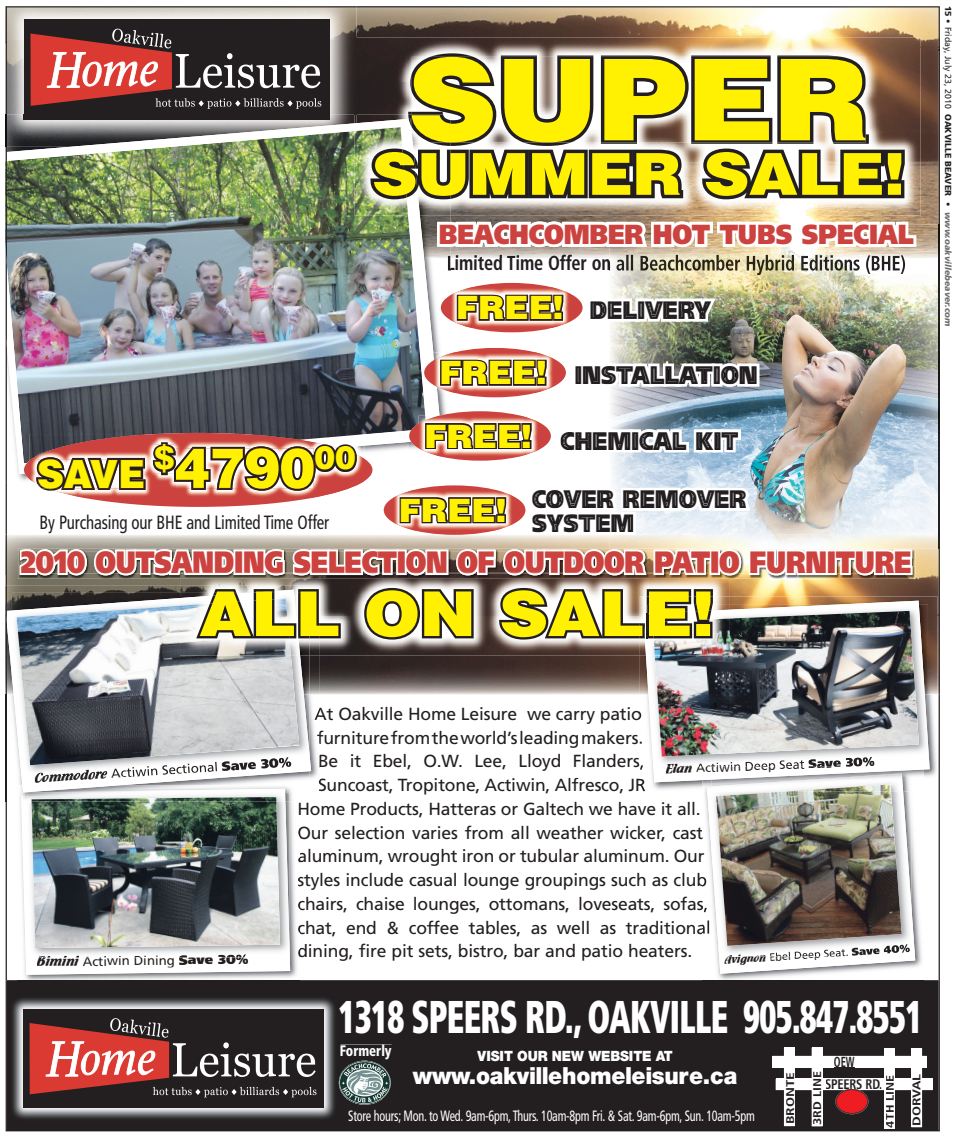
<style>
.page{position:relative;width:958px;height:1140px;background:#fff}
.page>*{position:absolute;margin:0;border:0;box-sizing:border-box;transform-origin:0 0}
.t1{font:113px "Helvetica Black+NIGNCD";letter-spacing:-.01em;color:#fff101;scale:1.09 1}
.t2{font:61.88px "Helvetica Black+NIGNCD";letter-spacing:-.01em;color:#fff101;scale:1.09 1}
.t3{font:57.88px "Helvetica Black+NIGNCD";letter-spacing:-.01em;color:#fff101;scale:1.09 1}
.t4{font:55.38px "Helvetica Black+NIGNCD";color:#fff101;scale:.96 1}
.t5{font:45.88px "Frutiger Extra Black Cn+ADLXLF";letter-spacing:-.02em;color:#fff;scale:.71 1}
.t6{font:38.88px "Helvetica Black+NIGNCD";color:#fff101;scale:.96 1}
.t7{font:32.12px/63.4px "Helvetica Black+NIGNCD";letter-spacing:-.01em;color:#fff101;text-align:center;scale:1.06 1}
.t8{font:30.88px "Frutiger Ultra Black+FMGTGI";letter-spacing:-.01em;color:#cc423f;scale:.82 1}
.t9{font:27.5px "Frutiger Ultra Black+FMGTGI";letter-spacing:-.01em;color:#cc423f;scale:.88 1}
.t10{font:25.38px/24.2px "Frutiger Ultra Black+FMGTGI";letter-spacing:-.01em;color:#231f20;scale:.88 1}
.t11{font:23.62px "Helvetica Neue Black+CWAUXQ";letter-spacing:-.01em;color:#fff;scale:.94 1}
.t12{font:20.75px "Frutiger Bold Cn+THDXNZ";letter-spacing:-.01em;color:#231f20;scale:.88 1}
.t13{font:19.12px "Frutiger Cn+NUBFLU";letter-spacing:-.01em;color:#231f20;scale:.88 1}
.t14{font:17.5px "Frutiger Roman+IEUMDH";letter-spacing:-.01em;color:#231f20}
.t15{font:15.25px "Frutiger Black Cn+IBORZB";color:#fff;scale:.85 1}
.t16{font:15px "Frutiger Cn+NUBFLU";letter-spacing:-.02em;color:#fff;scale:.81 1}
.t17{font:15px "Flamenco D+PMZBLK";color:#231f20}
.t18{font:14.62px "Frutiger Bold Cn+THDXNZ";color:#231f20;scale:.72 1}
.t19{font:14.12px "Helvetica Neue Black+CWAUXQ";letter-spacing:-.01em;color:#fff;scale:.94 1}
.t20{font:14.12px "Frutiger Bold Cn+THDXNZ";letter-spacing:-.02em;color:#231f20;scale:.88 1}
.t21{font:13px "Frutiger Roman+IEUMDH";color:#231f20}
.t22{font:12.38px "Frutiger Roman+IEUMDH";color:#231f20}
.t23{font:11.25px "Frutiger Bold Cn+THDXNZ";color:#231f20;scale:1.25 1}
.t24{font:11.25px "Frutiger Bold Cn+THDXNZ";color:#231f20;scale:1.38 1}
.t25{font:10.62px "Frutiger Roman+IEUMDH";color:#231f20}
.t26{font:italic 900 8.75px "Frutiger";color:#6c6d70}
.s1{font-family:"Helvetica Black+NIGNCD";font-size:32.12px;color:#fff101}
.s2{font-style:normal;color:#231f20}
.s3{font-weight:400;font-style:normal;color:#231f20}
.s4{font-family:"Frutiger Roman+IEUMDH";font-size:13px}
.s5{font-family:"Flamenco D+PMZBLK";font-size:15px}
.s6{font-family:"Frutiger Ultra Black+FMGTGI"}
.s7{font-family:"Flamenco D+PMZBLK";font-size:14.38px}
.s8{font-family:"Flamenco D+PMZBLK";font-size:12.25px}
</style>
<div class="page">
<img style="left:692px;top:264px;width:246px;height:219px">
<img style="left:610px;top:275px;width:82px;height:208px">
<img style="left:896px;top:50px;width:42px;height:175px">
<img style="left:450px;top:216px;width:446px;height:39px">
<img style="left:609px;top:225px;width:329px;height:33px">
<img style="left:329px;top:43px;width:25px;height:72px">
<img style="left:7px;top:43px;width:17px;height:72px">
<div style="left:24px;top:19px;width:305px;height:101px;background:#231f20"></div>
<svg style="left:30px;top:43px;width:291px;height:66px"></svg>
<img style="left:18px;top:474px;width:8px;height:7px">
<img style="left:442px;top:295px;width:8px;height:164px">
<img style="left:442px;top:216px;width:8px;height:42px">
<img style="left:7px;top:115px;width:347px;height:4px">
<svg style="left:7px;top:119px;width:435px;height:355px"></svg>
<img style="left:7px;top:135px;width:304px;height:328px">
<img style="left:311px;top:131px;width:71px;height:306px">
<img style="left:362px;top:216px;width:63px;height:217px">
<img style="left:834px;top:50px;width:86px;height:166px">
<img style="left:356px;top:50px;width:478px;height:32px">
<img style="left:356px;top:82px;width:52px;height:33px">
<img style="left:450px;top:142px;width:384px;height:74px">
<img style="left:354px;top:43px;width:2px;height:72px">
<img style="left:356px;top:115px;width:94px;height:101px">
<img style="left:354px;top:119px;width:66px;height:97px">
<img style="left:354px;top:127px;width:54px;height:89px">
<img style="left:408px;top:53px;width:185px;height:93px">
<img style="left:408px;top:115px;width:42px;height:31px">
<svg style="left:409px;top:119px;width:2px;height:7px"></svg>
<img style="left:601px;top:56px;width:267px;height:88px">
<img style="left:412px;top:57px;width:78px;height:85px">
<img style="left:490px;top:57px;width:375px;height:85px">
<img style="left:414px;top:149px;width:490px;height:50px">
<img style="left:406px;top:149px;width:11px;height:49px">
<img style="left:370px;top:149px;width:36px;height:50px">
<img style="left:469px;top:150px;width:313px;height:48px">
<svg style="left:610px;top:299px;width:105px;height:22px"></svg>
<div style="left:441px;top:283px;width:141px;height:49px;background:#cc423e;border-radius:50%"></div>
<img style="left:450px;top:287px;width:120px;height:41px">
<img style="left:457px;top:295px;width:106px;height:26px">
<svg style="left:610px;top:363px;width:149px;height:24px"></svg>
<svg style="left:610px;top:429px;width:130px;height:24px"></svg>
<img style="left:29px;top:435px;width:335px;height:48px">
<img style="left:36px;top:457px;width:109px;height:26px">
<svg style="left:26px;top:475px;width:22px;height:8px"></svg>
<img style="left:153px;top:442px;width:23px;height:33px">
<img style="left:174px;top:446px;width:141px;height:37px">
<img style="left:313px;top:444px;width:44px;height:28px">
<svg style="left:342px;top:446px;width:22px;height:13px"></svg>
<img style="left:320px;top:449px;width:30px;height:18px">
<svg style="left:313px;top:455px;width:2px;height:12px"></svg>
<svg style="left:437px;top:222px;width:479px;height:25px"></svg>
<img style="left:609px;top:258px;width:296px;height:17px">
<img style="left:450px;top:255px;width:455px;height:3px">
<img style="left:455px;top:255px;width:117px;height:3px">
<svg style="left:448px;top:255px;width:2px;height:16px"></svg>
<div style="left:424px;top:348px;width:142px;height:49px;background:#cc423e;border-radius:50%"></div>
<img style="left:433px;top:352px;width:120px;height:41px">
<img style="left:440px;top:360px;width:106px;height:26px">
<div style="left:409px;top:411px;width:142px;height:50px;background:#cc423e;border-radius:50%"></div>
<img style="left:418px;top:416px;width:120px;height:40px">
<img style="left:425px;top:423px;width:106px;height:26px">
<img style="left:6px;top:483px;width:933px;height:497px">
<img style="left:938px;top:50px;width:1px;height:485px">
<img style="left:356px;top:6px;width:583px;height:44px">
<svg style="left:6px;top:980px;width:933px;height:151px;background:#423737"></svg>
<img style="left:6px;top:6px;width:350px;height:37px">
<img style="left:6px;top:42px;width:1px;height:105px">
<img style="left:6px;top:347px;width:1px;height:136px">
<svg style="left:6px;top:147px;width:1px;height:200px"></svg>
<img style="left:6px;top:161px;width:1px;height:104px">
<img style="left:938px;top:548px;width:1px;height:147px">
<img style="left:6px;top:535px;width:1px;height:266px">
<svg style="left:938px;top:535px;width:1px;height:13px"></svg>
<svg style="left:6px;top:611px;width:1px;height:13px"></svg>
<h1 class="t1" style="left:408px;top:59px;width:425px">SUPER</h1>
<h3 class="t3" style="left:372px;top:153px;width:490px">SUMMER SALE!</h3>
<h3 class="t9" style="left:439px;top:225px;width:541px">BEACHCOMBER HOT TUBS SPECIAL</h3>
<p class="t12" style="left:446px;top:251px;width:188px">Limited Time Offer on</p>
<h3 class="t6" style="left:37px;top:460px;width:114px">SAVE</h3>
<h3 class="t4" style="left:154px;top:448px;width:211px"><sup>$</sup>4790<sup>00</sup></h3>
<p class="t13" style="left:39px;top:515px;width:331px">By Purchasing our BHE and Limited Time Offer</p>
<h3 class="t10" style="left:455px;top:301px;width:291px"><span class="s1">FREE!</span> DELIVERY</h3>
<h3 class="t7" style="left:424px;top:345px;width:118px">FREE!<br>FREE!</h3>
<h3 class="t10" style="left:574px;top:366px;width:210px">INSTALLATION</h3>
<h3 class="t10" style="left:560px;top:432px;width:204px">CHEMICAL KIT</h3>
<h3 class="t7" style="left:398px;top:482px;width:104px">FREE!</h3>
<h3 class="t10" style="left:531px;top:490px;width:246px">COVER REMOVER<br>SYSTEM</h3>
<h3 class="t8" style="left:21px;top:552px;width:1087px">2010 OUTSANDING SELECTION OF OUTDOOR PATIO FURNITURE</h3>
<h2 class="t2" style="left:199px;top:591px;width:474px">ALL ON SALE!</h2>
<p class="t26" style="left:951px;top:6px;width:322px;rotate:90deg"><span class="s2">15 •</span> <span class="s3">Friday, July 23, 2010</span> <span class="s2">OAKVILLE BEAVER •</span> www.oakvillebeaver.com</p>
<p class="t17" style="left:34px;top:773px;width:113px;rotate:-4deg">Commodore <span class="s4">Actiw</span></p>
<p class="t21" style="left:37px;top:957px;width:213px;rotate:-1deg"><span class="s5">Bimini</span> Actiwin Dining <span class="s6">Save 30%</span></p>
<p class="t14" style="left:314px;top:707px;width:329px">At Oakville Home Leisure we carry patio</p>
<p class="t14" style="left:317px;top:730px;width:323px">furniture from the world’s leading makers</p>
<p class="t14" style="left:318px;top:754px;width:323px">Be it Ebel, O.W. Lee, Lloyd Flanders</p>
<p class="t14" style="left:318px;top:778px;width:329px">Suncoast, Tropitone, Actiwin, Alfresco, JR</p>
<p class="t14" style="left:297px;top:802px;width:405px">Home Products, Hatteras or Galtech we have it all.</p>
<p class="t14" style="left:297px;top:826px;width:407px">Our selection varies from all weather wicker, cast</p>
<p class="t14" style="left:297px;top:849px;width:408px">aluminum, wrought iron or tubular aluminum. Our</p>
<p class="t14" style="left:297px;top:873px;width:411px">styles include casual lounge groupings such as club</p>
<p class="t14" style="left:297px;top:897px;width:407px">chairs, chaise lounges, ottomans, loveseats, sofas</p>
<p class="t14" style="left:297px;top:920px;width:410px">chat, end &amp; coffee tables, as well as traditiona</p>
<p class="t14" style="left:297px;top:944px;width:396px">dining, fire pit sets, bistro, bar and patio heaters.</p>
<p class="t22" style="left:665px;top:764px;width:189px;rotate:-2deg"><span class="s7">Elan</span> Actiwin Deep Seat <span class="s6">Save 3</span></p>
<p class="t25" style="left:724px;top:956px;width:118px;rotate:-4deg"><span class="s8">Avignon</span> Ebel Deep Sea</p>
<h3 class="t5" style="left:338px;top:1001px;width:823px">1318 SPEERS RD., OAKVILLE 905.847.8551</h3>
<p class="t18" style="left:833px;top:1053px;width:30px">QEW</p>
<p class="t20" style="left:825px;top:1076px;width:66px">SPEERS RD.</p>
<p class="t15" style="left:340px;top:1042px;width:63px">Formerly</p>
<p class="t19" style="left:477px;top:1051px;width:209px">VISIT OUR NEW WEBSITE AT</p>
<h3 class="t11" style="left:413px;top:1067px;width:347px">www.oakvillehomeleisure.ca</h3>
<p class="t23" style="left:810px;top:1125px;width:45px;rotate:-90deg">3RD LINE</p>
<p class="t24" style="left:910px;top:1126px;width:40px;rotate:-90deg">DORVAL</p>
<p class="t24" style="left:783px;top:1124px;width:40px;rotate:-90deg">BRONTE</p>
<p class="t23" style="left:883px;top:1128px;width:44px;rotate:-90deg">4TH LINE</p>
<p class="t16" style="left:348px;top:1110px;width:503px">Store hours; Mon. to Wed. 9am-6pm, Thurs. 10am-8pm Fri. &amp; Sat. 9am-6pm, Sun. 10am-5pm</p>
</div>
